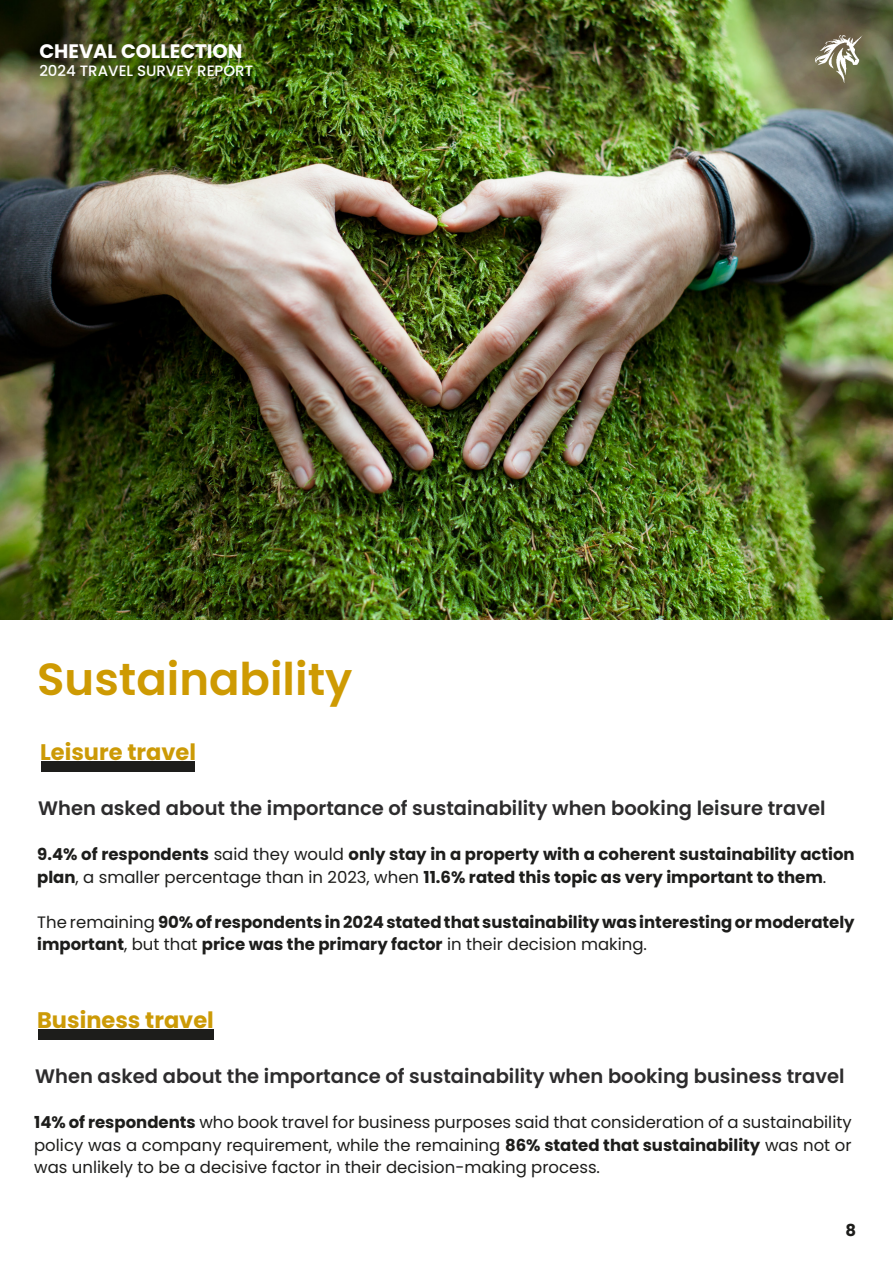
<style>
.page{position:relative;width:893px;height:1263px;background:#fff}
.page>*{position:absolute;margin:0;border:0;box-sizing:border-box;transform-origin:0 0}
.t1{font:600 45px "Poppins";color:#ce9a02}
.t2{font:700 22.5px "Poppins";color:#cc9a06}
.t3{font:600 19.5px "Poppins";color:#2d2c2d}
.t4{font:700 19.5px "Poppins";color:#fff}
.t5{font:700 16.5px/22.5px "Poppins";color:#1d1d1b}
.t6{font:16.5px/22.5px "Poppins";color:#1d1d1b;text-align:justify}
.t7{font:500 15px "Poppins";color:#fff}
.s1{font-weight:400}
.s2{font-weight:700}
</style>
<div class="page">
<img style="left:0;top:0;width:893px;height:620px">
<div style="left:41px;top:761px;width:154px;height:10px;background:#1d1d1b"></div>
<div style="left:38px;top:1029px;width:176px;height:10px;background:#1d1d1b"></div>
<img style="left:815px;top:36px;width:48px;height:47px">
<p class="t4" style="left:39px;top:40px;width:205px">CHEVAL COLLECTION</p>
<p class="t7" style="left:39px;top:62px;width:215px">2024 TRAVEL SURVEY REPORT</p>
<p class="t1" style="left:37px;top:653px;width:317px">Sustainability</p>
<p class="t2" style="left:40px;top:739px;width:157px">Leisure travel</p>
<p class="t3" style="left:38px;top:797px;width:789px">When asked about the importance of sustainability when booking leisure travel</p>
<p class="t5" style="left:37px;top:843px;width:819px">9.4% of respondents <span class="s1">said they would</span> only stay in a property with a coherent sustainability action plan<span class="s1">, a smaller percentage than in 2023, when</span> 11.6% rated this topic as very important to them<span class="s1">.</span></p>
<p class="t5" style="left:37px;top:911px;width:819px"><span class="s1">The remaining</span> 90% of respondents in 2024 stated that sustainability was interesting or moderately important<span class="s1">, but that</span> price was the primary factor <span class="s1">in their decision making.</span></p>
<p class="t2" style="left:37px;top:1007px;width:178px">Business travel</p>
<p class="t3" style="left:35px;top:1065px;width:811px">When asked about the importance of sustainability when booking business travel</p>
<p class="t6" style="left:34px;top:1111px;width:819px"><span class="s2">14% of respondents</span> who book travel for business purposes said that consideration of a sustainability policy was a company requirement, while the remaining <span class="s2">86% stated that sustainability</span> was not or was unlikely to be a decisive factor in their decision-making process.</p>
<p class="t5" style="left:845px;top:1219px;width:12px">8</p>
</div>
